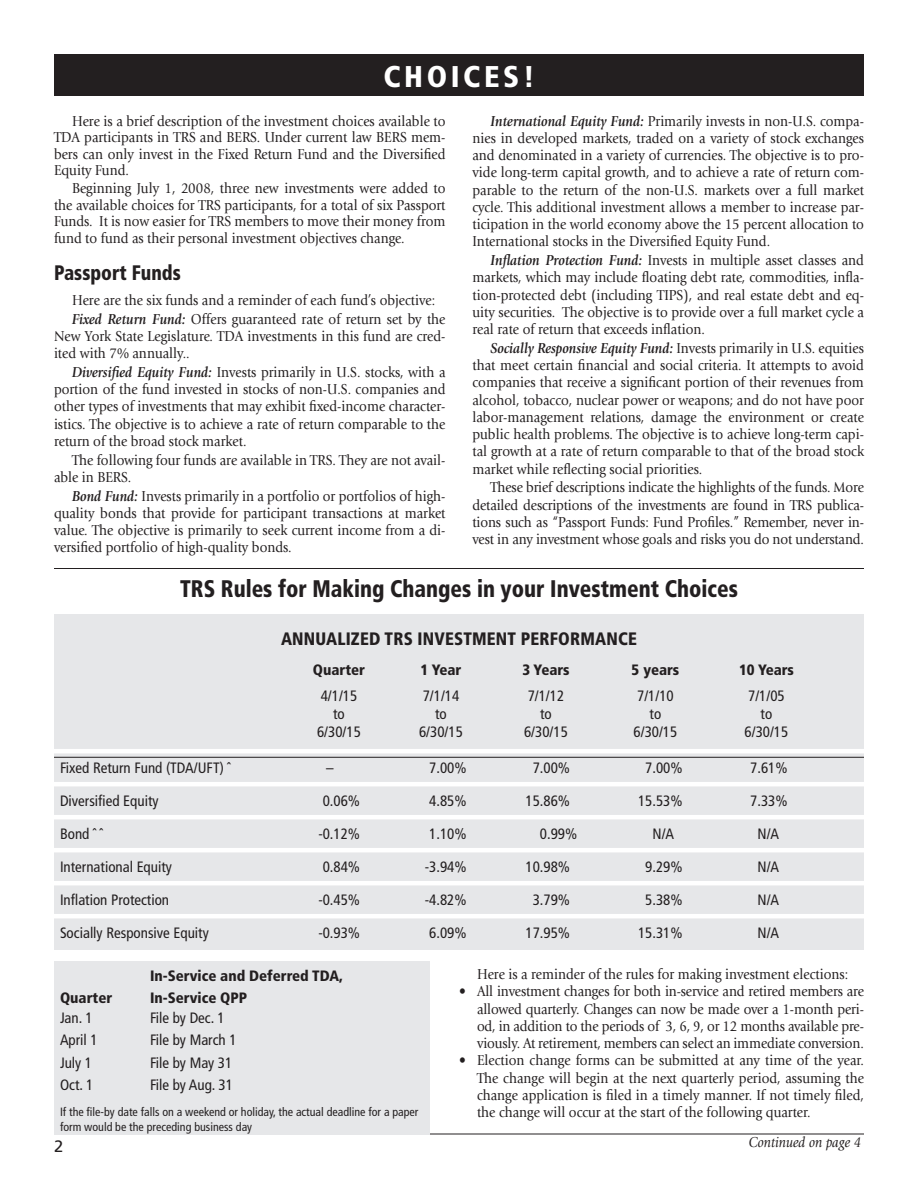
<style>
.page{position:relative;width:918px;height:1188px;background:#fff}
.page>*{position:absolute;margin:0;border:0;box-sizing:border-box;transform-origin:0 0}
.t1{font:900 condensed 30px "Frutiger LT Std";letter-spacing:.12em;color:#fff}
.heads{font:900 condensed 24px "Frutiger LT Std";color:#231f20;scale:.9 1}
.heads-2{font:900 condensed 21px "Frutiger LT Std";color:#231f20;scale:.9 1}
.t2{font:900 condensed 18px "Frutiger LT Std";letter-spacing:.01em;color:#231f20;scale:.95 1}
.t3{font:16.5px "Frutiger LT Std";color:#231f20}
.body{font:15px/17.2px "Giovanni Std";color:#231f20;text-align:justify;scale:.9 1}
.t4{font:condensed 15px "Frutiger LT Std";color:#231f20}
.t5{font:900 condensed 15px "Frutiger LT Std";color:#231f20}
.body-2{font:italic 15px "Giovanni Std";color:#231f20;scale:.9 1}
.t6{font:condensed 12px/15px "Frutiger LT Std";color:#231f20}
.s1{font-weight:700;font-style:italic}
</style>
<div class="page">
<div style="left:54px;top:54px;width:810px;height:41px;background:#231f20"></div>
<hr style="left:54px;top:1134px;width:810px;height:1px;background:#231f20">
<div style="left:54px;top:614px;width:810px;height:336px;background:#e6e7e9"></div>
<hr style="left:54px;top:749px;width:810px;height:4px;background:#fff">
<hr style="left:54px;top:782px;width:810px;height:4px;background:#fff">
<hr style="left:54px;top:815px;width:810px;height:4px;background:#fff">
<hr style="left:54px;top:848px;width:810px;height:4px;background:#fff">
<hr style="left:54px;top:881px;width:810px;height:4px;background:#fff">
<hr style="left:54px;top:914px;width:810px;height:4px;background:#fff">
<hr style="left:54px;top:757px;width:810px;height:1px;background:#231f20">
<div style="left:54px;top:961px;width:375px;height:174px;background:#e6e7e9"></div>
<hr style="left:54px;top:568px;width:810px;height:1px;background:#231f20">
<p class="t1" style="left:383px;top:59px;width:153px">CHOICES!</p>
<p class="body" style="left:54px;top:113px;width:437px;line-height:16.5px;text-indent:18px">Here is a brief description of the investment choices available to TDA participants in TRS and BERS. Under current law BERS mem&shy;bers can only invest in the Fixed Return Fund and the Diversified Equity Fund.</p>
<p class="body" style="left:54px;top:180px;width:437px;line-height:16.5px;text-indent:18px">Beginning July 1, 2008, three new investments were added to the available choices for TRS participants, for a total of six Passport Funds. It is now easier for TRS members to move their money from fund to fund as their personal investment objectives change.</p>
<p class="heads-2" style="left:54px;top:260px;width:142px">Passport Funds</p>
<p class="body" style="left:72px;top:292px;width:405px">Here are the six funds and a reminder of each fund’s objective:</p>
<p class="body" style="left:54px;top:310px;width:437px;text-indent:18px"><span class="s1">Fixed Return Fund:</span> Offers guaranteed rate of return set by the New York State Legislature. TDA investments in this fund are cred&shy;ited with 7% annually..</p>
<p class="body" style="left:54px;top:364px;width:437px;text-indent:18px"><span class="s1">Diversified Equity Fund:</span> Invests primarily in U.S. stocks, with a portion of the fund invested in stocks of non-U.S. companies and other types of investments that may exhibit fixed-income character&shy;istics. The objective is to achieve a rate of return comparable to the return of the broad stock market.</p>
<p class="body" style="left:54px;top:451px;width:437px;text-indent:18px">The following four funds are available in TRS. They are not avail&shy;able in BERS.</p>
<p class="body" style="left:54px;top:487px;width:437px;text-indent:18px"><span class="s1">Bond Fund:</span> Invests primarily in a portfolio or portfolios of high&shy;quality bonds that provide for participant transactions at market value. The objective is primarily to seek current income from a di&shy;versified portfolio of high-quality bonds.</p>
<p class="body" style="left:472px;top:112px;width:437px;text-indent:18px"><span class="s1">International Equity Fund:</span> Primarily invests in non-U.S. compa&shy;nies in developed markets, traded on a variety of stock exchanges and denominated in a variety of currencies. The objective is to pro&shy;vide long-term capital growth, and to achieve a rate of return com&shy;parable to the return of the non-U.S. markets over a full market cycle. This additional investment allows a member to increase par&shy;ticipation in the world economy above the 15 percent allocation to International stocks in the Diversified Equity Fund.</p>
<p class="body" style="left:472px;top:252px;width:437px;text-indent:18px"><span class="s1">Inflation Protection Fund:</span> Invests in multiple asset classes and markets, which may include floating debt rate, commodities, infla&shy;tion-protected debt (including TIPS), and real estate debt and eq&shy;uity securities. The objective is to provide over a full market cycle a real rate of return that exceeds inflation.</p>
<p class="body" style="left:472px;top:340px;width:437px;text-indent:18px"><span class="s1">Socially Responsive Equity Fund:</span> Invests primarily in U.S. equities that meet certain financial and social criteria. It attempts to avoid companies that receive a significant portion of their revenues from alcohol, tobacco, nuclear power or weapons; and do not have poor labor-management relations, damage the environment or create public health problems. The objective is to achieve long-term capi&shy;tal growth at a rate of return comparable to that of the broad stock market while reflecting social priorities.</p>
<p class="body" style="left:472px;top:479px;width:437px;text-indent:18px">These brief descriptions indicate the highlights of the funds. More detailed descriptions of the investments are found in TRS publica&shy;tions such as “Passport Funds: Fund Profiles.” Remember, never in&shy;vest in any investment whose goals and risks you do not understand.</p>
<p class="heads" style="left:180px;top:575px;width:621px">TRS Rules for Making Changes in your Investment Choices</p>
<p class="t2" style="left:281px;top:628px;width:376px">ANNUALIZED TRS INVESTMENT PERFORMANCE</p>
<p class="t5" style="left:313px;top:661px;width:54px">Quarter</p>
<p class="t5" style="left:421px;top:661px;width:42px">1 Year</p>
<p class="t5" style="left:522px;top:661px;width:49px">3 Years</p>
<p class="t5" style="left:632px;top:661px;width:49px">5 years</p>
<p class="t5" style="left:739px;top:661px;width:56px">10 Years</p>
<p class="t4" style="left:321px;top:687px;width:38px">4/1/15</p>
<p class="t4" style="left:423px;top:687px;width:38px">7/1/14</p>
<p class="t4" style="left:528px;top:687px;width:38px">7/1/12</p>
<p class="t4" style="left:637px;top:687px;width:38px">7/1/10</p>
<p class="t4" style="left:748px;top:687px;width:38px">7/1/05</p>
<p class="t4" style="left:333px;top:705px;width:13px">to</p>
<p class="t4" style="left:435px;top:705px;width:13px">to</p>
<p class="t4" style="left:540px;top:705px;width:13px">to</p>
<p class="t4" style="left:650px;top:705px;width:13px">to</p>
<p class="t4" style="left:761px;top:705px;width:13px">to</p>
<p class="t4" style="left:317px;top:723px;width:45px">6/30/15</p>
<p class="t4" style="left:419px;top:723px;width:45px">6/30/15</p>
<p class="t4" style="left:524px;top:723px;width:45px">6/30/15</p>
<p class="t4" style="left:634px;top:723px;width:45px">6/30/15</p>
<p class="t4" style="left:745px;top:723px;width:45px">6/30/15</p>
<p class="t4" style="left:60px;top:759px;width:172px">Fixed Return Fund (TDA/UFT) ˆ</p>
<p class="t4" style="left:326px;top:759px;width:9px">–</p>
<p class="t4" style="left:429px;top:759px;width:39px">7.00%</p>
<p class="t4" style="left:533px;top:759px;width:39px">7.00%</p>
<p class="t4" style="left:645px;top:759px;width:39px">7.00%</p>
<p class="t4" style="left:750px;top:759px;width:39px">7.61%</p>
<p class="t4" style="left:60px;top:792px;width:100px">Diversified Equity</p>
<p class="t4" style="left:323px;top:792px;width:39px">0.06%</p>
<p class="t4" style="left:429px;top:792px;width:39px">4.85%</p>
<p class="t4" style="left:526px;top:792px;width:46px">15.86%</p>
<p class="t4" style="left:638px;top:792px;width:46px">15.53%</p>
<p class="t4" style="left:750px;top:792px;width:39px">7.33%</p>
<p class="t4" style="left:60px;top:825px;width:44px">Bond ˆ ˆ</p>
<p class="t4" style="left:318px;top:825px;width:43px">-0.12%</p>
<p class="t4" style="left:429px;top:825px;width:39px">1.10%</p>
<p class="t4" style="left:540px;top:825px;width:39px">0.99%</p>
<p class="t4" style="left:652px;top:825px;width:23px">N/A</p>
<p class="t4" style="left:757px;top:825px;width:23px">N/A</p>
<p class="t4" style="left:60px;top:858px;width:113px">International Equity</p>
<p class="t4" style="left:323px;top:858px;width:39px">0.84%</p>
<p class="t4" style="left:425px;top:858px;width:43px">-3.94%</p>
<p class="t4" style="left:526px;top:858px;width:46px">10.98%</p>
<p class="t4" style="left:645px;top:858px;width:39px">9.29%</p>
<p class="t4" style="left:757px;top:858px;width:23px">N/A</p>
<p class="t4" style="left:60px;top:891px;width:111px">Inflation Protection</p>
<p class="t4" style="left:318px;top:891px;width:43px">-0.45%</p>
<p class="t4" style="left:425px;top:891px;width:43px">-4.82%</p>
<p class="t4" style="left:533px;top:891px;width:39px">3.79%</p>
<p class="t4" style="left:645px;top:891px;width:39px">5.38%</p>
<p class="t4" style="left:757px;top:891px;width:23px">N/A</p>
<p class="t4" style="left:60px;top:924px;width:150px">Socially Responsive Equity</p>
<p class="t4" style="left:318px;top:924px;width:43px">-0.93%</p>
<p class="t4" style="left:429px;top:924px;width:39px">6.09%</p>
<p class="t4" style="left:526px;top:924px;width:46px">17.95%</p>
<p class="t4" style="left:638px;top:924px;width:46px">15.31%</p>
<p class="t4" style="left:757px;top:924px;width:23px">N/A</p>
<p class="t5" style="left:150px;top:967px;width:195px">In-Service and Deferred TDA,</p>
<p class="t5" style="left:60px;top:989px;width:54px">Quarter</p>
<p class="t5" style="left:150px;top:989px;width:99px">In-Service QPP</p>
<p class="t4" style="left:60px;top:1009px;width:34px">Jan. 1</p>
<p class="t4" style="left:150px;top:1009px;width:76px">File by Dec. 1</p>
<p class="t4" style="left:60px;top:1031px;width:39px">April 1</p>
<p class="t4" style="left:150px;top:1031px;width:88px">File by March 1</p>
<p class="t4" style="left:60px;top:1054px;width:34px">July 1</p>
<p class="t4" style="left:150px;top:1054px;width:84px">File by May 31</p>
<p class="t4" style="left:60px;top:1076px;width:35px">Oct. 1</p>
<p class="t4" style="left:150px;top:1076px;width:84px">File by Aug. 31</p>
<p class="t6" style="left:60px;top:1104px;width:360px">If the file-by date falls on a weekend or holiday, the actual deadline for a paper form would be the preceding business day</p>
<p class="body" style="left:477px;top:966px;width:414px">Here is a reminder of the rules for making investment elections:</p>
<p class="body" style="left:477px;top:983px;width:432px;text-indent:-18px">• All investment changes for both in-service and retired members are allowed quarterly. Changes can now be made over a 1-month peri&shy;od, in addition to the periods of 3, 6, 9, or 12 months available pre&shy;viously. At retirement, members can select an immediate conversion.</p>
<p class="body" style="left:477px;top:1052px;width:432px;text-indent:-18px">• Election change forms can be submitted at any time of the year.<br>The change will begin at the next quarterly period, assuming the change application is filed in a timely manner. If not timely filed, the change will occur at the start of the following quarter.</p>
<p class="t3" style="left:54px;top:1136px;width:11px">2</p>
<p class="body-2" style="left:749px;top:1134px;width:126px">Continued on page 4</p>
</div>
